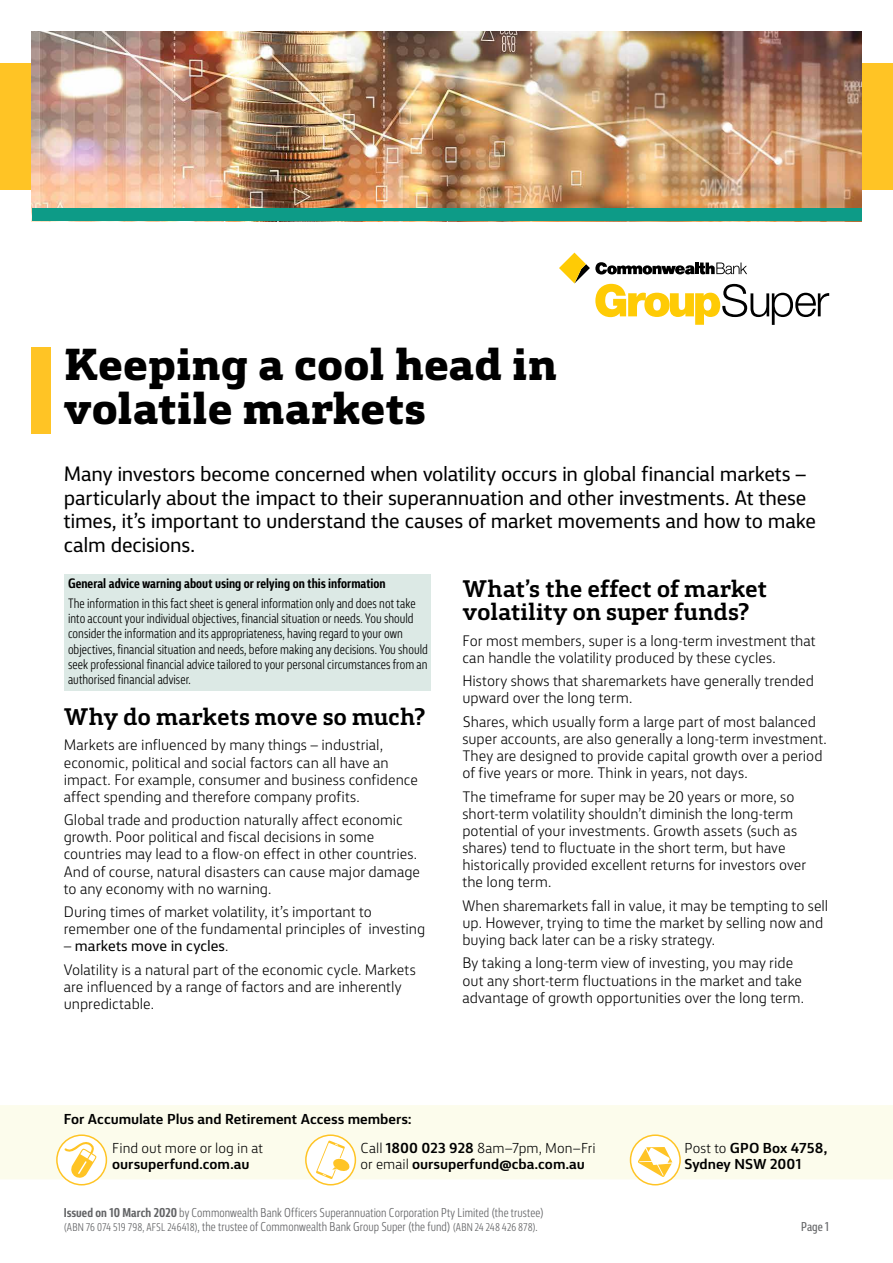
<style>
.page{position:relative;width:893px;height:1263px;background:#fff}
.page>*{position:absolute;margin:0;border:0;box-sizing:border-box;transform-origin:0 0}
.t1{font:800 42px/44.1px "CBA Slab";letter-spacing:-.01em;color:#000}
.t2{font:700 22.5px/23.7px "CBA Slab";letter-spacing:-.005em;color:#000}
.t3{font:19.5px/23.4px "CBA Sans";letter-spacing:-.015em;color:#000}
.t4{font:300 14.25px/17.1px "CBA Sans";color:#000}
.t5{font:700 13.5px/16.2px "CBA Sans";color:#000}
.t6{font:300 13.5px "CBA Sans";color:#000}
.t7{font:300 12.75px/15.3px "CBA Sans Condensed";color:#000}
.t8{font:700 12.75px "CBA Sans Condensed";color:#000}
.t9{font:300 12px/14.4px "CBA Sans Condensed";letter-spacing:.005em;color:#636466}
.t10{font:12px "CBA Sans Condensed";color:#636466}
.s1{font-weight:400}
.s2{font-weight:300}
.s3{font-weight:700}
.s4{font-size:10.5px}
</style>
<div class="page">
<svg style="left:559px;top:253px;width:270px;height:72px"></svg>
<div style="left:0;top:63px;width:893px;height:126px;background:#ffc425"></div>
<img style="left:32px;top:32px;width:829px;height:176px">
<div style="left:32px;top:208px;width:829px;height:13px;background:#0d9b87"></div>
<div style="left:0;top:1105px;width:893px;height:74px;background:#fcfcec"></div>
<svg style="left:57px;top:1135px;width:49px;height:50px"></svg>
<svg style="left:64px;top:1141px;width:33px;height:37px"></svg>
<div style="left:56px;top:1134px;width:51px;height:51px;border:2px solid #ffc425;border-radius:50%"></div>
<svg style="left:306px;top:1135px;width:49px;height:50px"></svg>
<svg style="left:316px;top:1140px;width:34px;height:39px"></svg>
<div style="left:305px;top:1134px;width:51px;height:51px;border:2px solid #ffc425;border-radius:50%"></div>
<svg style="left:630px;top:1135px;width:50px;height:50px"></svg>
<svg style="left:638px;top:1147px;width:34px;height:30px"></svg>
<div style="left:630px;top:1134px;width:51px;height:51px;border:2px solid #ffc425;border-radius:50%"></div>
<div style="left:32px;top:347px;width:19px;height:86px;background:#ffc425"></div>
<div style="left:64px;top:574px;width:367px;height:21px;background:#dce9e5"></div>
<div style="left:64px;top:594px;width:367px;height:97px;background:#dce9e5"></div>
<h1 class="t1" style="left:64px;top:343px;width:495px">Keeping a cool head in volatile markets</h1>
<p class="t3" style="left:64px;top:461px;width:754px">Many investors become concerned when volatility occurs in global financial markets – particularly about the impact to their superannuation and other investments. At these times, it’s important to understand the causes of market movements and how to make calm decisions.</p>
<p class="t8" style="left:68px;top:572px;width:319px">General advice warning about using or relying on this information</p>
<p class="t7" style="left:68px;top:594px;width:361px">The information in this fact sheet is general information only and does not take into account your individual objectives, financial situation or needs. You should consider the information and its appropriateness, having regard to your own objectives, financial situation and needs, before making any decisions. You should seek professional financial advice tailored to your personal circumstances from an authorised financial adviser.</p>
<h2 class="t2" style="left:64px;top:702px;width:363px">Why do markets move so much?</h2>
<p class="t4" style="left:64px;top:735px;width:356px">Markets are influenced by many things – industrial, economic, political and social factors can all have an impact. For example, consumer and business confidence affect spending and therefore company profits.</p>
<p class="t4" style="left:64px;top:810px;width:358px">Global trade and production naturally affect economic growth. Poor political and fiscal decisions in some countries may lead to a flow-on effect in other countries.<br>And of course, natural disasters can cause major damage to any economy with no warning.</p>
<p class="t4" style="left:64px;top:902px;width:363px">During times of market volatility, it’s important to remember one of the fundamental principles of investing</p>
<p class="t4" style="left:64px;top:933px;width:354px;line-height:23.5px">– <span class="s1">markets move in cycles</span>.<br>Volatility is a natural part of the economic cycle. Markets</p>
<p class="t4" style="left:64px;top:977px;width:339px">are influenced by a range of factors and are inherently unpredictable.</p>
<h2 class="t2" style="left:462px;top:574px;width:306px">What’s the effect of market volatility on super funds?</h2>
<p class="t4" style="left:462px;top:631px;width:355px">For most members, super is a long-term investment that can handle the volatility produced by these cycles.</p>
<p class="t4" style="left:462px;top:671px;width:353px">History shows that sharemarkets have generally trended upward over the long term.</p>
<p class="t4" style="left:462px;top:712px;width:366px">Shares, which usually form a large part of most balanced super accounts, are also generally a long-term investment.<br>They are designed to provide capital growth over a period of five years or more. Think in years, not days.</p>
<p class="t4" style="left:462px;top:787px;width:345px">The timeframe for super may be 20 years or more, so short-term volatility shouldn’t diminish the long-term potential of your investments. Growth assets (such as shares) tend to fluctuate in the short term, but have historically provided excellent returns for investors over the long term.</p>
<p class="t4" style="left:462px;top:896px;width:367px">When sharemarkets fall in value, it may be tempting to sell up. However, trying to time the market by selling now and buying back later can be a risky strategy.</p>
<p class="t4" style="left:462px;top:953px;width:343px">By taking a long-term view of investing, you may ride out any short-term fluctuations in the market and take advantage of growth opportunities over the long term.</p>
<p class="t5" style="left:64px;top:1109px;width:349px">For Accumulate Plus and Retirement Access members:</p>
<p class="t6" style="left:112px;top:1137px;width:152px">Find out more or log in at</p>
<p class="t5" style="left:112px;top:1155px;width:139px">oursuperfund.com.au</p>
<p class="t5" style="left:361px;top:1138px;width:237px"><span class="s2">Call</span> 1800 023 928 <span class="s2">8am–7pm, Mon–Fri or email</span> oursuperfund@cba.com.au</p>
<p class="t5" style="left:685px;top:1138px;width:144px"><span class="s2">Post to</span> GPO Box 4758,<br>Sydney NSW 2001</p>
<p class="t9" style="left:64px;top:1204px;width:481px"><span class="s3">Issued on 10 March 2020</span> by Commonwealth Bank Officers Superannuation Corporation Pty Limited (the trustee) <span class="s4">(ABN 76 074 519 798, AFSL 246418)</span>, the trustee of Commonwealth Bank Group Super (the fund) <span class="s4">(ABN 24 248 426 878)</span>.</p>
<p class="t10" style="left:801px;top:1217px;width:30px">Page 1</p>
</div>
